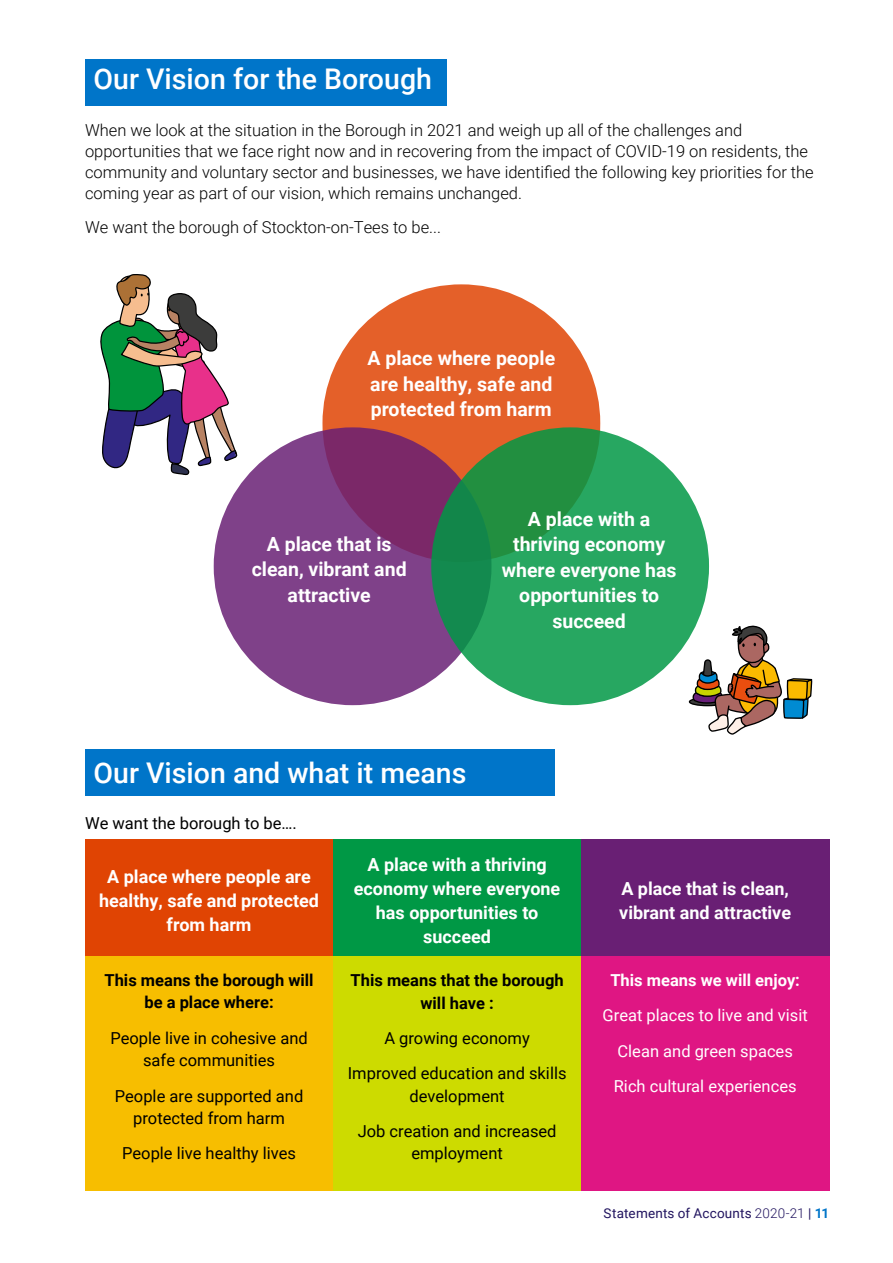
<style>
.page{position:relative;width:893px;height:1263px;background:#fff}
.page>*{position:absolute;margin:0;border:0;box-sizing:border-box;transform-origin:0 0}
.t1{font:500 28.5px "Roboto";color:#fff}
.t2{font:700 19.5px/25.5px "Roboto";color:#fff;text-align:center}
.t3{font:700 18px/24px "Roboto";color:#fff;text-align:center}
.t4{font:300 16.5px/21px "Roboto";color:#000}
.t5{font:16.5px/22.5px "Roboto";color:#000;text-align:center}
.t6{font:700 16.5px/22.5px "Roboto";color:#000;text-align:center}
.t7{font:16.5px/35.2px "Roboto";color:#fff;text-align:center}
.t8{font:700 16.5px "Roboto";color:#fff}
.t9{font:13.5px "Roboto";letter-spacing:.015em;color:#21145f}
.s1{font-weight:300}
.s2{font-weight:700;color:#0075c9}
</style>
<div class="page">
<div style="left:85px;top:60px;width:361px;height:46px;background:#0075c9"></div>
<div style="left:322px;top:284px;width:278px;height:278px;background:#e46029;border-radius:50%"></div>
<svg style="left:214px;top:427px;width:277px;height:278px;background:#7e3b82"></svg>
<svg style="left:431px;top:427px;width:278px;height:278px;background:#249e58"></svg>
<div style="left:85px;top:749px;width:469px;height:47px;background:#0075c9"></div>
<div style="left:85px;top:839px;width:248px;height:117px;background:#e04403"></div>
<div style="left:333px;top:839px;width:248px;height:117px;background:#009845"></div>
<div style="left:581px;top:839px;width:248px;height:117px;background:#691f74"></div>
<div style="left:85px;top:956px;width:248px;height:235px;background:#f7be00"></div>
<div style="left:333px;top:956px;width:248px;height:235px;background:#cddb00"></div>
<div style="left:581px;top:956px;width:248px;height:235px;background:#df1683"></div>
<div style="left:689px;top:697px;width:37px;height:9px;border:1px solid #000;border-radius:50%"></div>
<svg style="left:692px;top:624px;width:121px;height:111px"></svg>
<svg style="left:100px;top:274px;width:138px;height:202px"></svg>
<h1 class="t1" style="left:94px;top:59px;width:340px">Our Vision for the Borough</h1>
<p class="t4" style="left:85px;top:119px;width:730px">When we look at the situation in the Borough in 2021 and weigh up all of the challenges and opportunities that we face right now and in recovering from the impact of COVID-19 on residents, the community and voluntary sector and businesses, we have identified the following key priorities for the coming year as part of our vision, which remains unchanged.</p>
<p class="t4" style="left:85px;top:216px;width:357px">We want the borough of Stockton-on-Tees to be...</p>
<p class="t2" style="left:368px;top:345px;width:189px;text-align:left">A place where people are healthy, safe and protected from harm</p>
<p class="t2" style="left:252px;top:530px;width:156px">A place that is clean, vibrant and attractive</p>
<p class="t2" style="left:502px;top:505px;width:176px">A place with a thriving economy where everyone has opportunities to succeed</p>
<h1 class="t1" style="left:94px;top:752px;width:374px">Our Vision and what it means</h1>
<p class="t5" style="left:85px;top:811px;width:213px">We want the borough to be….</p>
<p class="t3" style="left:99px;top:864px;width:221px">A place where people are healthy, safe and protected from harm</p>
<p class="t3" style="left:354px;top:852px;width:208px">A place with a thriving economy where everyone has opportunities to succeed</p>
<p class="t6" style="left:105px;top:968px;width:211px">This means the borough will be a place where:</p>
<p class="t5" style="left:110px;top:1026px;width:199px">People live in cohesive and safe communities</p>
<p class="t5" style="left:115px;top:1084px;width:190px">People are supported and protected from harm</p>
<p class="t5" style="left:122px;top:1141px;width:175px">People live healthy lives</p>
<p class="t6" style="left:351px;top:968px;width:215px">This means that the borough will have :</p>
<p class="t5" style="left:348px;top:1020px;width:220px;line-height:35.2px">A growing economy<br>Improved education and skills</p>
<p class="t5" style="left:358px;top:1077px;width:200px;line-height:35.2px">development<br>Job creation and increased</p>
<p class="t5" style="left:411px;top:1141px;width:93px">employment</p>
<p class="t3" style="left:619px;top:876px;width:173px;text-align:left">A place that is clean, vibrant and attractive</p>
<p class="t8" style="left:610px;top:968px;width:191px">This means we will enjoy:</p>
<p class="t7" style="left:603px;top:997px;width:207px">Great places to live and visit<br>Clean and green spaces<br>Rich cultural experiences</p>
<p class="t9" style="left:604px;top:1203px;width:227px">Statements of Accounts <span class="s1">2020-21</span> | <span class="s2">11</span></p>
</div>
